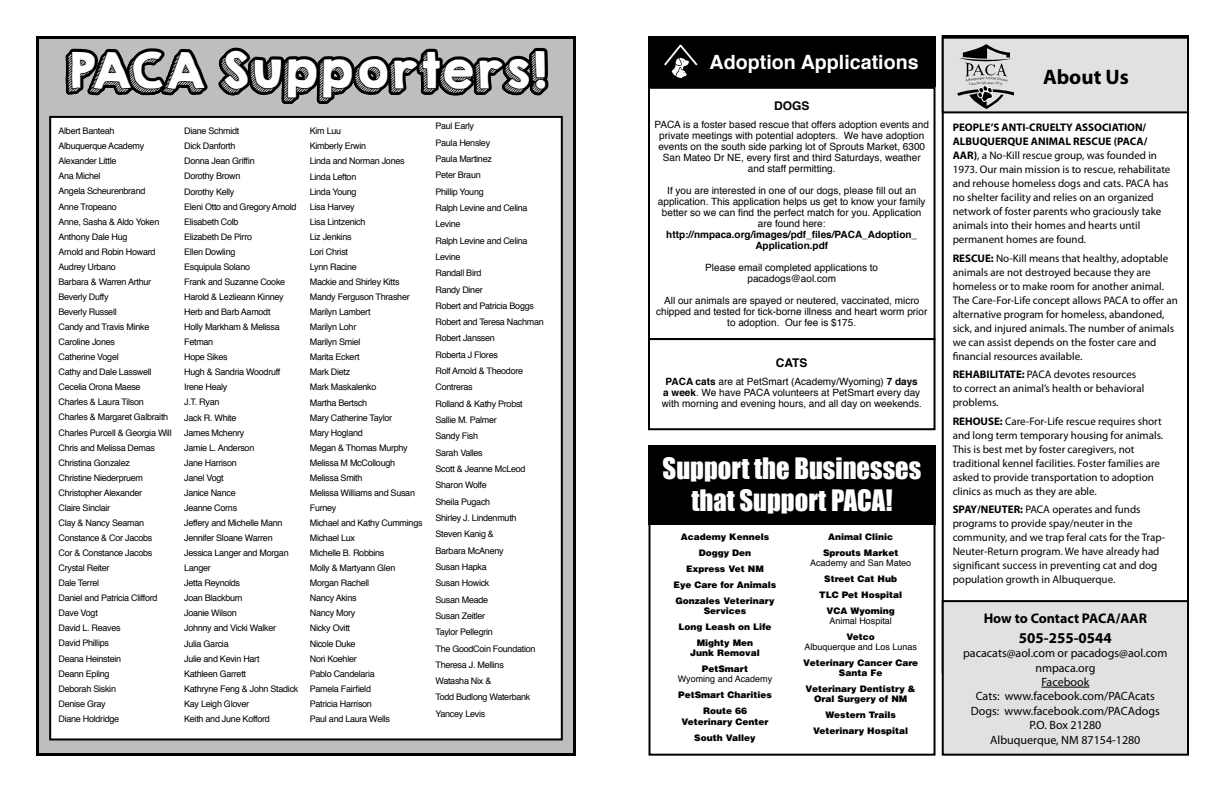
<style>
.page{position:relative;width:1224px;height:792px;background:#fff}
.page>*{position:absolute;margin:0;border:0;box-sizing:border-box;transform-origin:0 0}
.t1{font:44.5px "KGHAPPY";color:#fff}
.t2{font:27.1px/32.6px "Impact";color:#fff;text-align:center}
.t3{font:700 21px "Myriad Pro";color:#000}
.t4{font:700 19.7px "Helvetica";color:#fff}
.t5{font:700 15px "Myriad Pro";color:#000}
.t6{font:700 14px "Myriad Pro";color:#000}
.t7{font:12px/14.4px "Myriad Pro";color:#000;text-align:center}
.t8{font:700 12px "Helvetica";color:#000}
.t9{font:11px/14px "Myriad Pro";color:#000}
.t10{font:10px/11px "Helvetica";color:#000;text-align:center}
.t11{font:700 10px/11px "Helvetica";color:#000;text-align:center}
.t12{font:9px/15.1px "Helvetica";letter-spacing:-.03em;color:#000}
.t13{font:900 9px/16px "Helvetica";color:#000;text-align:center}
.t14{font:9px "Helvetica";color:#000}
.s1{font-weight:700}
</style>
<div class="page">
<div style="left:36px;top:36px;width:540px;height:720px;background:#bcbec0;border:3px solid #000"></div>
<div style="left:49px;top:116px;width:514px;height:624px;background:#fff;border:2px solid #000"></div>
<svg style="left:58px;top:36px;width:500px;height:83px"></svg>
<div style="left:942px;top:35px;width:247px;height:639px;border:2px solid #000"></div>
<div style="left:648px;top:36px;width:288px;height:51px;background:#000"></div>
<div style="left:648px;top:445px;width:288px;height:80px;background:#000"></div>
<div style="left:943px;top:601px;width:245px;height:154px;background:#e0e1e2"></div>
<hr style="left:1041px;top:687px;width:48px;height:1px;background:#000">
<div style="left:942px;top:600px;width:247px;height:156px;border:2px solid #000"></div>
<div style="left:942px;top:37px;width:247px;height:76px;background:#e0e1e2;border:2px solid #000"></div>
<div style="left:648px;top:87px;width:288px;height:253px;border:2px solid #000"></div>
<div style="left:648px;top:338px;width:288px;height:92px;border:2px solid #000"></div>
<svg style="left:664px;top:45px;width:34px;height:33px"></svg>
<div style="left:648px;top:521px;width:288px;height:235px;border:2px solid #000"></div>
<svg style="left:957px;top:44px;width:57px;height:65px"></svg>
<h1 class="t1" style="left:67px;top:36px;width:482px">PACA Supporters!</h1>
<p class="t12" style="left:58px;top:124px;width:115px">Albert Banteah<br>Albuquerque Academy<br>Alexander Little<br>Ana Michel<br>Angela Scheurenbrand<br>Anne Tropeano<br>Anne, Sasha &amp; Aldo Yoken<br>Anthony Dale Hug<br>Arnold and Robin Howard<br>Audrey Urbano<br>Barbara &amp; Warren Arthur<br>Beverly Duffy<br>Beverly Russell<br>Candy and Travis Minke<br>Caroline Jones<br>Catherine Vogel<br>Cathy and Dale Lasswell<br>Cecelia Orona Maese<br>Charles &amp; Laura Tilson<br>Charles &amp; Margaret Galbraith<br>Charles Purcell &amp; Georgia Will<br>Chris and Melissa Demas<br>Christina Gonzalez<br>Christine Niederpruem<br>Christopher Alexander<br>Claire Sinclair<br>Clay &amp; Nancy Seaman<br>Constance &amp; Cor Jacobs<br>Cor &amp; Constance Jacobs<br>Crystal Reiter<br>Dale Terrel<br>Daniel and Patricia Clifford<br>Dave Vogt<br>David L. Reaves<br>David Phillips<br>Deana Heinstein<br>Deann Epling<br>Deborah Siskin<br>Denise Gray<br>Diane Holdridge</p>
<p class="t12" style="left:184px;top:124px;width:116px">Diane Schmidt<br>Dick Danforth<br>Donna Jean Griffin<br>Dorothy Brown<br>Dorothy Kelly<br>Eleni Otto and Gregory Arnold<br>Elisabeth Colb<br>Elizabeth De Pirro<br>Ellen Dowling<br>Esquipula Solano<br>Frank and Suzanne Cooke<br>Harold &amp; Lezlieann Kinney<br>Herb and Barb Aamodt<br>Holly Markham &amp; Melissa<br>Fetman<br>Hope Sikes<br>Hugh &amp; Sandria Woodruff<br>Irene Healy<br>J.T. Ryan<br>Jack R. White<br>James Mchenry<br>Jamie L. Anderson<br>Jane Harrison<br>Janel Vogt<br>Janice Nance<br>Jeanne Corns<br>Jeffery and Michelle Mann<br>Jennifer Sloane Warren<br>Jessica Langer and Morgan<br>Langer<br>Jetta Reynolds<br>Joan Blackburn<br>Joanie Wilson<br>Johnny and Vicki Walker<br>Julia Garcia<br>Julie and Kevin Hart<br>Kathleen Garrett<br>Kathryne Feng &amp; John Stadick<br>Kay Leigh Glover<br>Keith and June Kofford</p>
<p class="t12" style="left:310px;top:124px;width:114px">Kim Luu<br>Kimberly Erwin<br>Linda and Norman Jones<br>Linda Lefton<br>Linda Young<br>Lisa Harvey<br>Lisa Lintzenich<br>Liz Jenkins<br>Lori Christ<br>Lynn Racine<br>Mackie and Shirley Kitts<br>Mandy Ferguson Thrasher<br>Marilyn Lambert<br>Marilyn Lohr<br>Marilyn Smiel<br>Marita Eckert<br>Mark Dietz<br>Mark Maskalenko<br>Martha Bertsch<br>Mary Catherine Taylor<br>Mary Hogland<br>Megan &amp; Thomas Murphy<br>Melissa M McCollough<br>Melissa Smith<br>Melissa Williams and Susan<br>Furney<br>Michael and Kathy Cummings<br>Michael Lux<br>Michelle B. Robbins<br>Molly &amp; Martyann Glen<br>Morgan Rachell<br>Nancy Akins<br>Nancy Mory<br>Nicky Ovitt<br>Nicole Duke<br>Nori Koehler<br>Pablo Candelaria<br>Pamela Fairfield<br>Patricia Harrison<br>Paul and Laura Wells</p>
<p class="t12" style="left:435px;top:118px;width:110px;line-height:16.3px">Paul Early<br>Paula Hensley<br>Paula Martinez<br>Peter Braun<br>Phillip Young<br>Ralph Levine and Celina<br>Levine<br>Ralph Levine and Celina<br>Levine<br>Randall Bird<br>Randy Diner<br>Robert and Patricia Boggs<br>Robert and Teresa Nachman<br>Robert Janssen<br>Roberta J Flores<br>Rolf Arnold &amp; Theodore<br>Contreras<br>Rolland &amp; Kathy Probst<br>Sallie M. Palmer<br>Sandy Fish<br>Sarah Valles<br>Scott &amp; Jeanne McLeod<br>Sharon Wolfe<br>Sheila Pugach<br>Shirley J. Lindenmuth<br>Steven Kanig &amp;<br>Barbara McAneny<br>Susan Hapka<br>Susan Howick<br>Susan Meade<br>Susan Zeitler<br>Taylor Pellegrin<br>The GoodCoin Foundation<br>Theresa J. Mellins<br>Watasha Nix &amp;<br>Todd Budlong Waterbank<br>Yancey Levis</p>
<h3 class="t4" style="left:710px;top:46px;width:211px">Adoption Applications</h3>
<h3 class="t8" style="left:774px;top:96px;width:37px">DOGS</h3>
<p class="t10" style="left:654px;top:119px;width:276px">PACA is a foster based rescue that offers adoption events and private meetings with potential adopters. We have adoption events on the south side parking lot of Sprouts Market, 6300<br>San Mateo Dr NE, every first and third Saturdays, weather and staff permitting.</p>
<p class="t10" style="left:658px;top:185px;width:269px">If you are interested in one of our dogs, please fill out an application. This application helps us get to know your family better so we can find the perfect match for you. Application are found here:</p>
<p class="t11" style="left:666px;top:229px;width:252px">http://nmpaca.org/images/pdf_files/PACA_Adoption_<br>Application.pdf</p>
<p class="t10" style="left:705px;top:262px;width:174px">Please email completed applications to pacadogs@aol.com</p>
<p class="t10" style="left:656px;top:295px;width:273px">All our animals are spayed or neutered, vaccinated, micro chipped and tested for tick-borne illness and heart worm prior to adoption. Our fee is $175.</p>
<h3 class="t8" style="left:776px;top:353px;width:33px">CATS</h3>
<p class="t10" style="left:662px;top:376px;width:262px"><span class="s1">PACA cats</span> are at PetSmart (Academy/Wyoming) <span class="s1">7 days a week</span>. We have PACA volunteers at PetSmart every day with morning and evening hours, and all day on weekends.</p>
<h2 class="t2" style="left:663px;top:451px;width:260px">Support the Businesses that Support PACA!</h2>
<p class="t13" style="left:674px;top:528px;width:104px">Academy Kennels<br>Doggy Den<br>Express Vet NM<br>Eye Care for Animals<br>Gonzales Veterinary</p>
<p class="t13" style="left:679px;top:603px;width:95px">Services<br>Long Leash on Life<br>Mighty Men</p>
<p class="t13" style="left:690px;top:645px;width:71px">Junk Removal<br>PetSmart</p>
<p class="t14" style="left:678px;top:672px;width:96px">Wyoming and Academy</p>
<p class="t13" style="left:678px;top:687px;width:95px">PetSmart Charities<br>Route 66</p>
<p class="t13" style="left:681px;top:714px;width:89px">Veterinary Center<br>South Valley</p>
<p class="t13" style="left:823px;top:528px;width:77px">Animal Clinic<br>Sprouts Market</p>
<p class="t14" style="left:810px;top:556px;width:103px">Academy and San Mateo</p>
<p class="t13" style="left:819px;top:570px;width:84px">Street Cat Hub<br>TLC Pet Hospital<br>VCA Wyoming</p>
<p class="t14" style="left:829px;top:614px;width:64px">Animal Hospital</p>
<p class="t13" style="left:846px;top:628px;width:30px">Vetco</p>
<p class="t14" style="left:804px;top:640px;width:114px">Albuquerque and Los Lunas</p>
<p class="t13" style="left:803px;top:657px;width:117px;line-height:10px">Veterinary Cancer Care<br>Santa Fe</p>
<p class="t13" style="left:806px;top:683px;width:112px;line-height:10px">Veterinary Dentistry &amp;<br>Oral Surgery of NM</p>
<p class="t13" style="left:813px;top:706px;width:97px">Western Trails<br>Veterinary Hospital</p>
<h3 class="t3" style="left:1043px;top:63px;width:87px">About Us</h3>
<p class="t9" style="left:953px;top:120px;width:219px"><span class="s1">PEOPLE’S ANTI-CRUELTY ASSOCIATION/ ALBUQUERQUE ANIMAL RESCUE (PACA/ AAR)</span>, a No-Kill rescue group, was founded in 1973. Our main mission is to rescue, rehabilitate and rehouse homeless dogs and cats. PACA has no shelter facility and relies on an organized network of foster parents who graciously take animals into their homes and hearts until permanent homes are found.</p>
<p class="t9" style="left:953px;top:251px;width:227px"><span class="s1">RESCUE:</span> No-Kill means that healthy, adoptable animals are not destroyed because they are homeless or to make room for another animal.<br>The Care-For-Life concept allows PACA to offer an alternative program for homeless, abandoned, sick, and injured animals. The number of animals we can assist depends on the foster care and financial resources available.</p>
<p class="t9" style="left:953px;top:367px;width:193px"><span class="s1">REHABILITATE:</span> PACA devotes resources to correct an animal’s health or behavioral problems.</p>
<p class="t9" style="left:953px;top:414px;width:212px"><span class="s1">REHOUSE:</span> Care-For-Life rescue requires short and long term temporary housing for animals.<br>This is best met by foster caregivers, not traditional kennel facilities. Foster families are asked to provide transportation to adoption clinics as much as they are able.</p>
<p class="t9" style="left:953px;top:502px;width:214px"><span class="s1">SPAY/NEUTER:</span> PACA operates and funds programs to provide spay/neuter in the community, and we trap feral cats for the Trap-Neuter-Return program. We have already had significant success in preventing cat and dog population growth in Albuquerque.</p>
<h3 class="t6" style="left:984px;top:609px;width:165px">How to Contact PACA/AAR</h3>
<h3 class="t5" style="left:1019px;top:628px;width:94px">505-255-0544</h3>
<h3 class="t7" style="left:963px;top:646px;width:206px">pacacats@aol.com or pacadogs@aol.com nmpaca.org<br>Facebook<br>Cats: www.facebook.com/PACAcats<br>Dogs: www.facebook.com/PACAdogs<br>P.O. Box 21280<br>Albuquerque, NM 87154-1280</h3>
</div>
